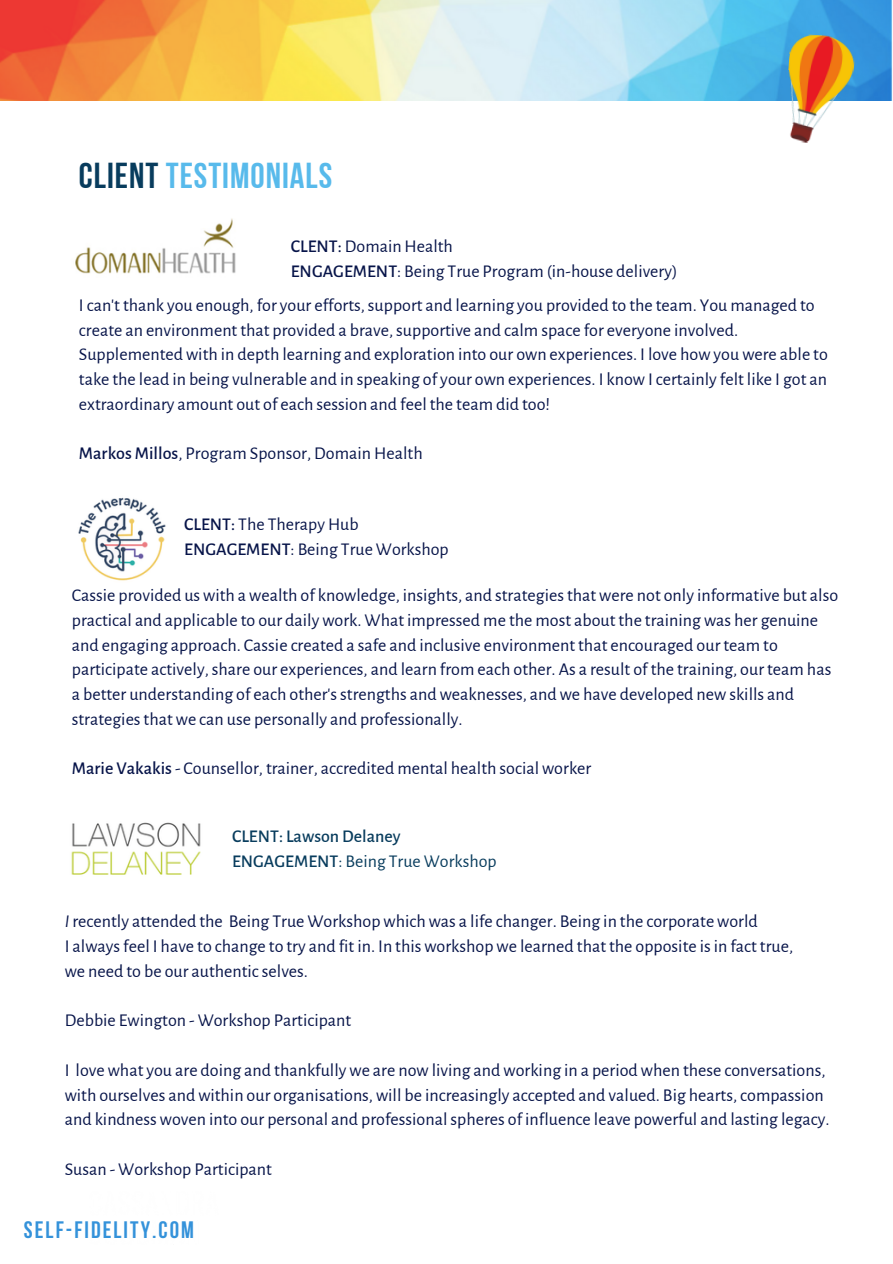
<style>
.page{position:relative;width:893px;height:1264px;background:#fff}
.page>*{position:absolute;margin:0;border:0;box-sizing:border-box;transform-origin:0 0}
.t1{font:36px "Bebas Neue Cyrillic";letter-spacing:.025em;color:#58baeb}
.t2{font:700 23.7px "Bebas Neue";letter-spacing:.085em;color:#3492da}
.t3{font:18px/24.8px "Alegreya Sans";color:#071449}
.t4{font:17.85px "Alegreya Sans";color:#071449}
.t5{font:17.85px "Alegreya Sans";color:#083c5d}
.t6{font:500 17.85px "Alegreya Sans";color:#083c5d}
.s1{color:#083c5d}
.s2{font-weight:500}
.s3{font-style:italic}
</style>
<div class="page">
<img style="left:0;top:0;width:892px;height:100px">
<img style="left:783px;top:33px;width:72px;height:110px">
<img style="left:75px;top:218px;width:161px;height:56px">
<img style="left:71px;top:822px;width:130px;height:53px">
<img style="left:78px;top:497px;width:88px;height:84px">
<p class="t1" style="left:79px;top:161px;width:255px"><span class="s1">CLIENT</span> TESTIMONIALS</p>
<p class="t4" style="left:291px;top:238px;width:164px"><span class="s2">CLENT:</span> Domain Health</p>
<p class="t4" style="left:291px;top:263px;width:388px"><span class="s2">ENGAGEMENT</span>: Being True Program (in-house delivery)</p>
<p class="t3" style="left:79px;top:293px;width:750px">I can't thank you enough, for your efforts, support and learning you provided to the team. You managed to create an environment that provided a brave, supportive and calm space for everyone involved.<br>Supplemented with in depth learning and exploration into our own experiences. I love how you were able to take the lead in being vulnerable and in speaking of your own experiences. I know I certainly felt like I got an extraordinary amount out of each session and feel the team did too!</p>
<p class="t3" style="left:79px;top:441px;width:345px"><span class="s2">Markos Millos</span>, Program Sponsor, Domain Health</p>
<p class="t4" style="left:184px;top:516px;width:176px"><span class="s2">CLENT:</span> The Therapy Hub</p>
<p class="t4" style="left:184px;top:541px;width:266px"><span class="s2">ENGAGEMENT</span>: Being True Workshop</p>
<p class="t3" style="left:72px;top:583px;width:767px">Cassie provided us with a wealth of knowledge, insights, and strategies that were not only informative but also practical and applicable to our daily work. What impressed me the most about the training was her genuine and engaging approach. Cassie created a safe and inclusive environment that encouraged our team to participate actively, share our experiences, and learn from each other. As a result of the training, our team has a better understanding of each other's strengths and weaknesses, and we have developed new skills and strategies that we can use personally and professionally.</p>
<p class="t3" style="left:72px;top:756px;width:521px"><span class="s2">Marie Vakakis</span> - Counsellor, trainer, accredited mental health social worker</p>
<p class="t6" style="left:232px;top:828px;width:170px">CLENT: Lawson Delaney</p>
<p class="t5" style="left:232px;top:852px;width:266px"><span class="s2">ENGAGEMENT</span>: Being True Workshop</p>
<p class="t3" style="left:65px;top:909px;width:694px"><span class="s3">I</span> recently attended the Being True Workshop which was a life changer. Being in the corporate world</p>
<p class="t3" style="left:65px;top:934px;width:729px">I always feel I have to change to try and fit in. In this workshop we learned that the opposite is in fact true,</p>
<p class="t3" style="left:65px;top:959px;width:245px">we need to be our authentic selves.</p>
<p class="t3" style="left:65px;top:1008px;width:288px">Debbie Ewington - Workshop Participant</p>
<p class="t3" style="left:65px;top:1058px;width:766px">I love what you are doing and thankfully we are now living and working in a period when these conversations, with ourselves and within our organisations, will be increasingly accepted and valued. Big hearts, compassion and kindness woven into our personal and professional spheres of influence leave powerful and lasting legacy.</p>
<p class="t3" style="left:65px;top:1156px;width:209px">Susan - Workshop Participant</p>
<p class="t2" style="left:24px;top:1220px;width:171px">SELF-FIDELITY.COM</p>
</div>
